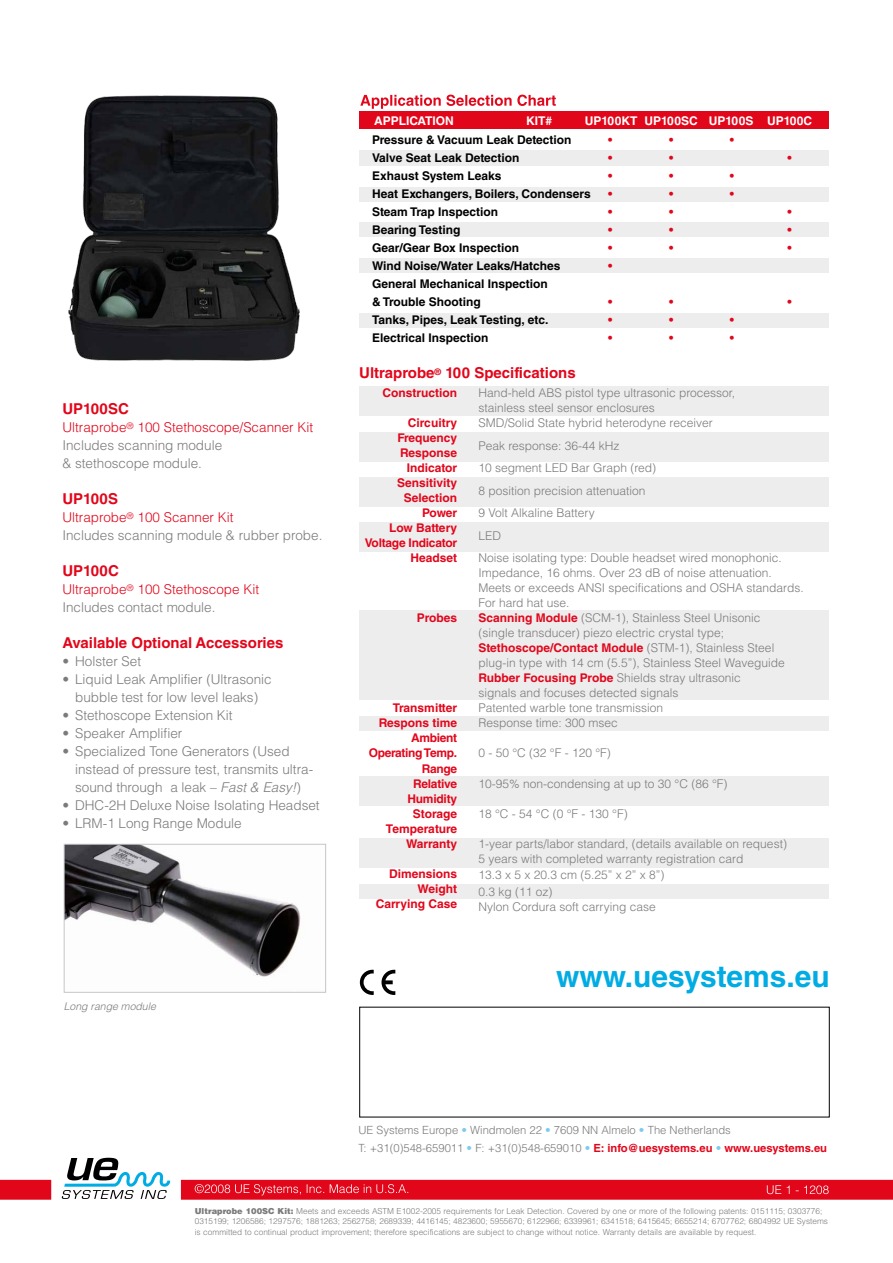
<style>
.page{position:relative;width:893px;height:1263px;background:#fff}
.page>*{position:absolute;margin:0;border:0;box-sizing:border-box;transform-origin:0 0}
.t1{font:700 30px "Helvetica LT Std";color:#00ace3}
.t2{font:700 15px "Helvetica LT Std";color:#e2061b}
.t3{font:300 13.5px/18px "Helvetica LT Std";color:#7c7b7b}
.t4{font:300 13.5px/18px "Helvetica LT Std";color:#e2061b}
.t5{font:300 12px/15px "Helvetica LT Std";color:#7c7b7b}
.t6{font:700 12px/18px "Helvetica LT Std";color:#000}
.t7{font:700 12px/18px "Helvetica LT Std";color:#e2061b;text-align:justify}
.t8{font:700 12px/15px "Helvetica LT Std";letter-spacing:-.02em;color:#e2061b;text-align:right}
.t9{font:700 12px "Helvetica LT Std";color:#fff}
.t10{font:300 11.25px/18px "Helvetica LT Std";color:#7c7b7b}
.t11{font:italic 300 10.5px "Helvetica LT Std";color:#7c7b7b}
.t12{font:300 8.25px/10.5px "Helvetica LT Std";color:#7c7b7b}
.s1{color:#e2061b}
.s2{color:#7c7b7b}
.s3{font-style:italic}
.s4{font-weight:700;color:#e2061b}
.s5{color:#7ecaef}
.s6{font-weight:900}
</style>
<div class="page">
<img style="left:68px;top:95px;width:232px;height:266px">
<div style="left:359px;top:716px;width:470px;height:15px;background:#ededed"></div>
<div style="left:359px;top:432px;width:470px;height:30px;background:#ededed"></div>
<div style="left:359px;top:522px;width:470px;height:30px;background:#ededed"></div>
<div style="left:359px;top:884px;width:470px;height:15px;background:#ededed"></div>
<div style="left:359px;top:776px;width:470px;height:30px;background:#ededed"></div>
<div style="left:359px;top:386px;width:470px;height:29px;background:#ededed"></div>
<div style="left:359px;top:477px;width:470px;height:29px;background:#ededed"></div>
<div style="left:359px;top:838px;width:470px;height:30px;background:#ededed"></div>
<div style="left:359px;top:611px;width:470px;height:89px;background:#ededed"></div>
<svg style="left:360px;top:95px;width:196px;height:14px"></svg>
<div style="left:359px;top:187px;width:469px;height:14px;background:#ededed"></div>
<div style="left:359px;top:222px;width:469px;height:14px;background:#ededed"></div>
<div style="left:359px;top:258px;width:469px;height:14px;background:#ededed"></div>
<div style="left:359px;top:313px;width:469px;height:14px;background:#ededed"></div>
<div style="left:359px;top:150px;width:469px;height:15px;background:#ededed"></div>
<div style="left:359px;top:111px;width:469px;height:18px;background:#e2061b"></div>
<img style="left:66px;top:846px;width:235px;height:131px">
<div style="left:64px;top:844px;width:262px;height:149px;border:1px solid #c6c6c6"></div>
<svg style="left:0;top:1158px;width:893px;height:42px"></svg>
<svg style="left:360px;top:970px;width:14px;height:25px"></svg>
<svg style="left:381px;top:970px;width:14px;height:25px"></svg>
<p class="t9" style="left:374px;top:113px;width:81px">APPLICATION</p>
<p class="t9" style="left:526px;top:113px;width:28px">KIT#</p>
<p class="t9" style="left:585px;top:113px;width:229px">UP100KT UP100SC UP100S UP100C</p>
<p class="t2" style="left:62px;top:400px;width:68px">UP100SC</p>
<p class="t3" style="left:62px;top:418px;width:252px"><span class="s1">Ultraprobe</span><sup>®</sup> <span class="s1">100 Stethoscope/Scanner Kit<br></span>Includes scanning module<br>&amp; stethoscope module.</p>
<p class="t2" style="left:62px;top:490px;width:57px">UP100S</p>
<p class="t3" style="left:62px;top:508px;width:262px"><span class="s1">Ultraprobe</span><sup>®</sup> <span class="s1">100 Scanner Kit<br></span>Includes scanning module &amp; rubber probe.</p>
<p class="t2" style="left:62px;top:562px;width:58px">UP100C</p>
<p class="t4" style="left:62px;top:580px;width:198px">Ultraprobe<sup>®</sup> 100 Stethoscope Kit<br><span class="s2">Includes contact module.</span></p>
<p class="t2" style="left:62px;top:634px;width:223px">Available Optional Accessories</p>
<p class="t3" style="left:62px;top:652px;width:80px">• Holster Set</p>
<p class="t3" style="left:62px;top:670px;width:211px;text-align:center">• Liquid Leak Amplifier (Ultrasonic bubble test for low level leaks)</p>
<p class="t3" style="left:62px;top:706px;width:172px">• Stethoscope Extension Kit</p>
<p class="t3" style="left:62px;top:724px;width:122px">• Speaker Amplifier</p>
<p class="t3" style="left:75px;top:742px;width:240px;text-indent:-13px">• Specialized Tone Generators (Used instead of pressure test, transmits ultra&shy;sound through a leak – <span class="s3">Fast &amp; Easy!</span>)</p>
<p class="t3" style="left:62px;top:796px;width:259px">• DHC-2H Deluxe Noise Isolating Headset</p>
<p class="t3" style="left:62px;top:814px;width:181px">• LRM-1 Long Range Module</p>
<p class="t11" style="left:64px;top:999px;width:94px">Long range module</p>
<p class="t6" style="left:372px;top:131px;width:220px">Pressure &amp; Vacuum Leak Detection<br>Valve Seat Leak Detection<br>Exhaust System Leaks<br>Heat Exchangers, Boilers, Condensers<br>Steam Trap Inspection<br>Bearing Testing<br>Gear/Gear Box Inspection<br>Wind Noise/Water Leaks/Hatches<br>General Mechanical Inspection<br>&amp; Trouble Shooting<br>Tanks, Pipes, Leak Testing, etc.<br>Electrical Inspection</p>
<p class="t7" style="left:608px;top:131px;width:6px">• • • • • • • •</p>
<p class="t7" style="left:608px;top:293px;width:6px">• • •</p>
<p class="t2" style="left:359px;top:364px;width:218px">Ultraprobe<sup>®</sup> 100 Specifications</p>
<p class="t7" style="left:669px;top:131px;width:6px">• • • • • • •</p>
<p class="t7" style="left:669px;top:293px;width:6px">• • •</p>
<p class="t7" style="left:730px;top:131px;width:6px">•</p>
<p class="t7" style="left:730px;top:167px;width:6px">• •</p>
<p class="t7" style="left:730px;top:311px;width:6px">• •</p>
<p class="t7" style="left:787px;top:149px;width:6px">•</p>
<p class="t7" style="left:787px;top:203px;width:6px">• • •</p>
<p class="t7" style="left:787px;top:293px;width:6px">•</p>
<p class="t7" style="left:383px;top:384px;width:76px">Construction</p>
<p class="t7" style="left:365px;top:415px;width:94px;line-height:15px;text-align:right">Circuitry<br>Frequency<br>Response<br>Indicator<br>Sensitivity<br>Selection<br>Power<br>Low Battery<br>Voltage Indicator<br>Headset</p>
<p class="t7" style="left:417px;top:609px;width:42px">Probes</p>
<p class="t8" style="left:369px;top:700px;width:90px">Transmitter<br>Respons time<br>Ambient<br>Operating Temp.<br>Range<br>Relative<br>Humidity<br>Storage<br>Temperature<br>Warranty</p>
<p class="t7" style="left:376px;top:865px;width:83px;line-height:15px;text-align:right">Dimensions<br>Weight<br>Carrying Case</p>
<p class="t5" style="left:478px;top:386px;width:258px">Hand-held ABS pistol type ultrasonic processor, stainless steel sensor enclosures<br>SMD/Solid State hybrid heterodyne receiver</p>
<p class="t5" style="left:478px;top:434px;width:305px;line-height:22.5px">Peak response: 36-44 kHz<br>10 segment LED Bar Graph (red)<br>8 position precision attenuation<br>9 Volt Alkaline Battery<br>LED<br>Noise isolating type: Double headset wired monophonic.</p>
<p class="t5" style="left:478px;top:566px;width:327px">Impedance, 16 ohms. Over 23 dB of noise attenuation.<br>Meets or exceeds ANSI specifications and OSHA standards.<br>For hard hat use.<br><span class="s4">Scanning Module</span> (SCM-1), Stainless Steel Unisonic<br>(single transducer) piezo electric crystal type; <span class="s4">Stethoscope/Contact Module</span> (STM-1), Stainless Steel plug-in type with 14 cm (5.5”), Stainless Steel Waveguide <span class="s4">Rubber Focusing Probe</span> Shields stray ultrasonic<br>signals and focuses detected signals<br>Patented warble tone transmission<br>Response time: 300 msec</p>
<p class="t5" style="left:478px;top:746px;width:134px">0 - 50 °C (32 °F - 120 °F)</p>
<p class="t5" style="left:478px;top:776px;width:251px">10-95% non-condensing at up to 30 °C (86 °F)</p>
<p class="t5" style="left:478px;top:806px;width:151px">18 °C - 54 °C (0 °F - 130 °F)</p>
<p class="t5" style="left:478px;top:836px;width:310px">1-year parts/labor standard, (details available on request)<br>5 years with completed warranty registration card</p>
<p class="t5" style="left:478px;top:866px;width:188px;line-height:16.5px">13.3 x 5 x 20.3 cm (5.25” x 2” x 8”)<br>0.3 kg (11 oz)</p>
<p class="t5" style="left:478px;top:899px;width:179px">Nylon Cordura soft carrying case</p>
<h1 class="t1" style="left:556px;top:958px;width:275px">www.uesystems.eu</h1>
<p class="t10" style="left:358px;top:1121px;width:470px">UE Systems Europe <span class="s5">•</span> Windmolen 22 <span class="s5">•</span> 7609 NN Almelo <span class="s5">•</span> The Netherlands<br>T: +31(0)548-659011 <span class="s5">•</span> F: +31(0)548-659010 <span class="s5">•</span> <span class="s4">E: info@uesystems.eu</span> <span class="s5">•</span> <span class="s4">www.uesystems.eu</span></p>
<p class="t12" style="left:195px;top:1205px;width:635px"><span class="s6">Ultraprobe 100SC Kit:</span> Meets and exceeds ASTM E1002-2005 requirements for Leak Detection. Covered by one or more of the following patents: 0151115; 0303776;<br>0315199; 1206586; 1297576; 1881263; 2562758; 2689339; 4416145; 4823600; 5955670; 6122966; 6339961; 6341518; 6415645; 6655214; 6707762; 6804992 UE Systems is committed to continual product improvement; therefore specifications are subject to change without notice. Warranty details are available by request.</p>
</div>
